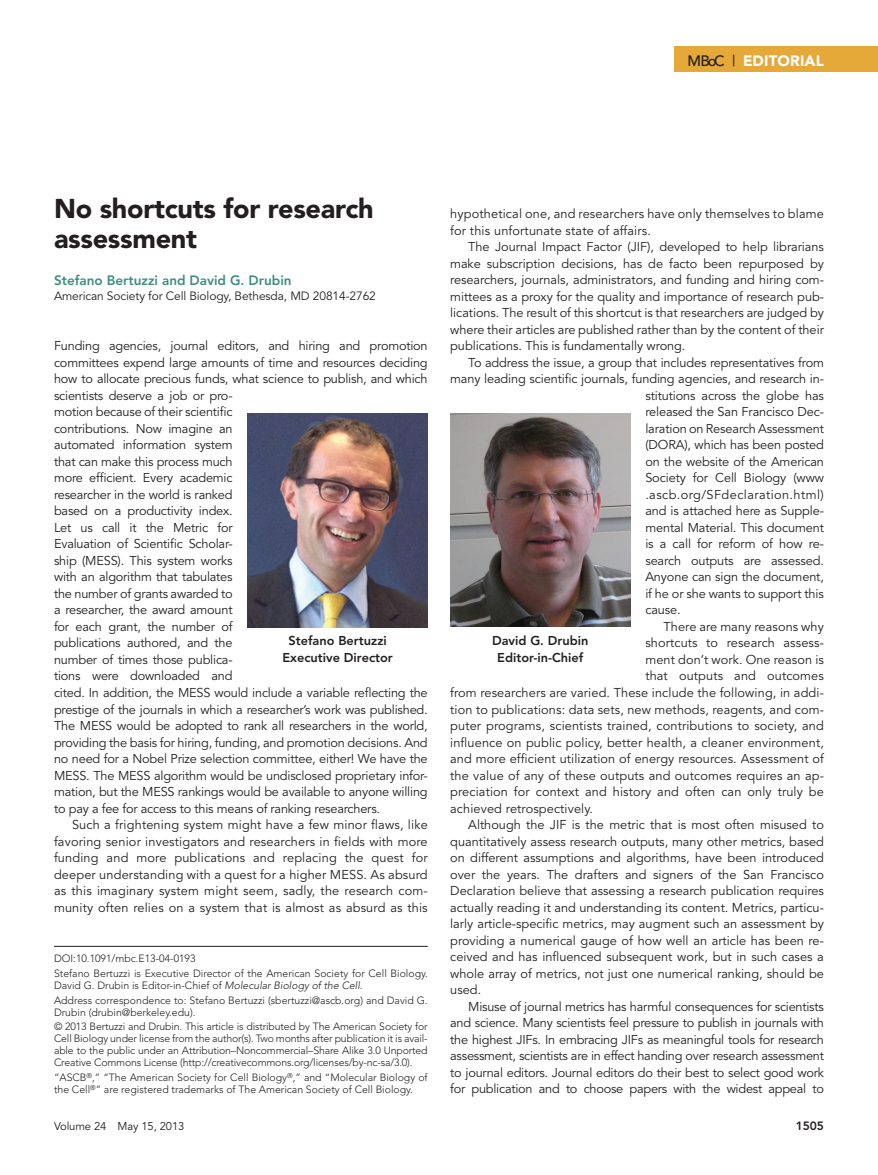
<style>
.page{position:relative;width:878px;height:1175px;background:#fff}
.page>*{position:absolute;margin:0;border:0;box-sizing:border-box;transform-origin:0 0}
.ArticleTitle{font:900 27px/30px "Avenir";letter-spacing:-.01em;color:#231f20}
.t1{font:900 15px "Avenir";letter-spacing:.01em;color:#fff}
.AritcleAU{font:800 13.5px "Avenir";color:#3e8c83}
.Para{font:12.75px/16.5px "Avenir";letter-spacing:.01em;color:#231f20;text-align:justify}
.ParaFL{font:12.75px/16.5px "Avenir";letter-spacing:-.015em;color:#231f20}
.Para-2{font:12.75px "Avenir";letter-spacing:-.01em;color:#231f20}
.TableBody{font:800 12.75px "Avenir";color:#231f20}
.Para-3{font:12.75px "Avenir";letter-spacing:.03em;color:#231f20}
.ArticleAffl{font:12px "Avenir";letter-spacing:-.01em;color:#231f20}
.ParaFL-2{font:800 12px "Avenir";color:#231f20}
.ParaFL-3{font:11.25px "Avenir";letter-spacing:-.01em;color:#231f20}
.AuthorNotes{font:300 10.5px/12px "Avenir";color:#231f20}
.AuthorNotesFirst{font:300 10.5px "Avenir";color:#231f20}
.s1{font-weight:500;color:#231f20}
.s2{font-weight:400;color:#231f20}
.s3{font-style:italic}
</style>
<div class="page">
<hr style="left:54px;top:946px;width:374px;height:1px;background:#231f20">
<div style="left:675px;top:46px;width:203px;height:26px;background:#e5a93a"></div>
<img style="left:450px;top:413px;width:180px;height:214px">
<img style="left:248px;top:413px;width:180px;height:214px">
<p class="t1" style="left:687px;top:51px;width:138px"><span class="s1">MBoC</span> <span class="s2">|</span> EDITORIAL</p>
<p class="ArticleTitle" style="left:54px;top:193px;width:321px">No shortcuts for research assessment</p>
<p class="AritcleAU" style="left:54px;top:272px;width:239px">Stefano Bertuzzi and David G. Drubin</p>
<p class="ArticleAffl" style="left:54px;top:289px;width:323px">American Society for Cell Biology, Bethesda, MD 20814-2762</p>
<p class="ParaFL" style="left:54px;top:338px;width:375px">Funding agencies, journal editors, and hiring and promotion committees expend large amounts of time and resources deciding how to allocate precious funds, what science to publish, and which scientists deserve a job or pro-<br>motion because of their scientific<br>contributions. Now imagine an<br>automated information system<br>that can make this process much<br>more efficient. Every academic<br>researcher in the world is ranked<br>based on a productivity index.<br>Let us call it the Metric for<br>Evaluation of Scientific Scholar-<br>ship (MESS). This system works<br>with an algorithm that tabulates<br>the number of grants awarded to<br>a researcher, the award amount<br>for each grant, the number of<br>publications authored, and the<br>number of times those publica-<br>tions were downloaded and<br>cited. In addition, the MESS would include a variable reflecting the prestige of the journals in which a researcher’s work was published.<br>The MESS would be adopted to rank all researchers in the world, providing the basis for hiring, funding, and promotion decisions. And no need for a Nobel Prize selection committee, either! We have the MESS. The MESS algorithm would be undisclosed proprietary infor&shy;mation, but the MESS rankings would be available to anyone willing to pay a fee for access to this means of ranking researchers.</p>
<p class="Para" style="left:54px;top:816px;width:375px;text-indent:18px">Such a frightening system might have a few minor flaws, like favoring senior investigators and researchers in fields with more funding and more publications and replacing the quest for deeper understanding with a quest for a higher MESS. As absurd as this imaginary system might seem, sadly, the research com&shy;munity often relies on a system that is almost as absurd as this</p>
<p class="TableBody" style="left:288px;top:633px;width:100px">Stefano Bertuzzi</p>
<p class="TableBody" style="left:282px;top:649px;width:112px">Executive Director</p>
<p class="AuthorNotesFirst" style="left:54px;top:952px;width:143px">DOI:10.1091/mbc.E13-04-0193</p>
<p class="AuthorNotes" style="left:54px;top:967px;width:375px">Stefano Bertuzzi is Executive Director of the American Society for Cell Biology.<br>David G. Drubin is Editor-in-Chief of <span class="s3">Molecular Biology of the Cell.</span></p>
<p class="AuthorNotes" style="left:54px;top:994px;width:375px">Address correspondence to: Stefano Bertuzzi (sbertuzzi@ascb.org) and David G.<br>Drubin (drubin@berkeley.edu).</p>
<p class="AuthorNotes" style="left:54px;top:1020px;width:375px;text-align:justify">© 2013 Bertuzzi and Drubin. This article is distributed by The American Society for Cell Biology under license from the author(s). Two months after publication it is avail&shy;able to the public under an Attribution–Noncommercial–Share Alike 3.0 Unported Creative Commons License (http://creativecommons.org/licenses/by-nc-sa/3.0).</p>
<p class="AuthorNotes" style="left:54px;top:1071px;width:375px">“ASCB<sup>®</sup>,” “The American Society for Cell Biology<sup>®</sup>,” and “Molecular Biology of the Cell<sup>®</sup>” are registered trademarks of The American Society of Cell Biology.</p>
<p class="Para" style="left:450px;top:206px;width:375px">hypothetical one, and researchers have only themselves to blame for this unfortunate state of affairs.</p>
<p class="Para" style="left:450px;top:239px;width:375px;text-indent:18px">The Journal Impact Factor (JIF), developed to help librarians make subscription decisions, has de facto been repurposed by researchers, journals, administrators, and funding and hiring com&shy;mittees as a proxy for the quality and importance of research pub&shy;lications. The result of this shortcut is that researchers are judged by where their articles are published rather than by the content of their publications. This is fundamentally wrong.</p>
<p class="Para-2" style="left:468px;top:355px;width:357px">To address the issue, a group that includes representatives from</p>
<p class="Para-2" style="left:450px;top:371px;width:375px">many leading scientific journals, funding agencies, and research in-</p>
<p class="Para-2" style="left:645px;top:388px;width:180px">stitutions across the globe has</p>
<p class="Para-2" style="left:645px;top:404px;width:180px">released the San Francisco Dec-</p>
<p class="Para-2" style="left:645px;top:421px;width:180px">laration on Research Assessment</p>
<p class="Para-2" style="left:645px;top:437px;width:180px">(DORA), which has been posted</p>
<p class="Para-2" style="left:645px;top:454px;width:180px">on the website of the American</p>
<p class="Para-2" style="left:645px;top:470px;width:180px">Society for Cell Biology (www</p>
<p class="Para-3" style="left:645px;top:487px;width:180px">.ascb.org/SFdeclaration.html)</p>
<p class="Para-2" style="left:645px;top:503px;width:180px">and is attached here as Supple-</p>
<p class="Para-2" style="left:645px;top:520px;width:180px">mental Material. This document</p>
<p class="Para-2" style="left:645px;top:536px;width:180px">is a call for reform of how re-</p>
<p class="Para-2" style="left:645px;top:553px;width:180px">search outputs are assessed.</p>
<p class="Para-2" style="left:645px;top:569px;width:180px">Anyone can sign the document,</p>
<p class="Para-2" style="left:645px;top:586px;width:180px">if he or she wants to support this</p>
<p class="Para" style="left:645px;top:602px;width:37px">cause.</p>
<p class="Para" style="left:663px;top:618px;width:162px">There are many reasons why</p>
<p class="Para" style="left:645px;top:635px;width:180px">shortcuts to research assess-</p>
<p class="Para" style="left:645px;top:651px;width:180px">ment don’t work. One reason is</p>
<p class="Para" style="left:645px;top:668px;width:180px">that outputs and outcomes</p>
<p class="Para" style="left:450px;top:684px;width:375px">from researchers are varied. These include the following, in addi-</p>
<p class="Para" style="left:450px;top:701px;width:375px">tion to publications: data sets, new methods, reagents, and com-</p>
<p class="Para" style="left:450px;top:717px;width:375px">puter programs, scientists trained, contributions to society, and</p>
<p class="Para" style="left:450px;top:734px;width:375px">influence on public policy, better health, a cleaner environment,</p>
<p class="Para" style="left:450px;top:750px;width:375px">and more efficient utilization of energy resources. Assessment of</p>
<p class="Para" style="left:450px;top:767px;width:375px">the value of any of these outputs and outcomes requires an ap-</p>
<p class="Para" style="left:450px;top:783px;width:375px">preciation for context and history and often can only truly be</p>
<p class="Para" style="left:450px;top:800px;width:144px">achieved retrospectively.</p>
<p class="Para" style="left:450px;top:816px;width:375px;text-indent:18px">Although the JIF is the metric that is most often misused to quantitatively assess research outputs, many other metrics, based on different assumptions and algorithms, have been introduced over the years. The drafters and signers of the San Francisco Declaration believe that assessing a research publication requires actually reading it and understanding its content. Metrics, particu&shy;larly article-specific metrics, may augment such an assessment by providing a numerical gauge of how well an article has been re&shy;ceived and has influenced subsequent work, but in such cases a whole array of metrics, not just one numerical ranking, should be used.</p>
<p class="Para" style="left:450px;top:998px;width:375px;text-indent:18px">Misuse of journal metrics has harmful consequences for scientists and science. Many scientists feel pressure to publish in journals with the highest JIFs. In embracing JIFs as meaningful tools for research assessment, scientists are in effect handing over research assessment to journal editors. Journal editors do their best to select good work for publication and to choose papers with the widest appeal to</p>
<p class="TableBody" style="left:492px;top:633px;width:98px">David G. Drubin</p>
<p class="TableBody" style="left:497px;top:649px;width:87px">Editor-in-Chief</p>
<p class="ParaFL-3" style="left:54px;top:1119px;width:132px">Volume 24 May 15, 2013</p>
<p class="ParaFL-2" style="left:795px;top:1118px;width:30px">1505</p>
</div>
